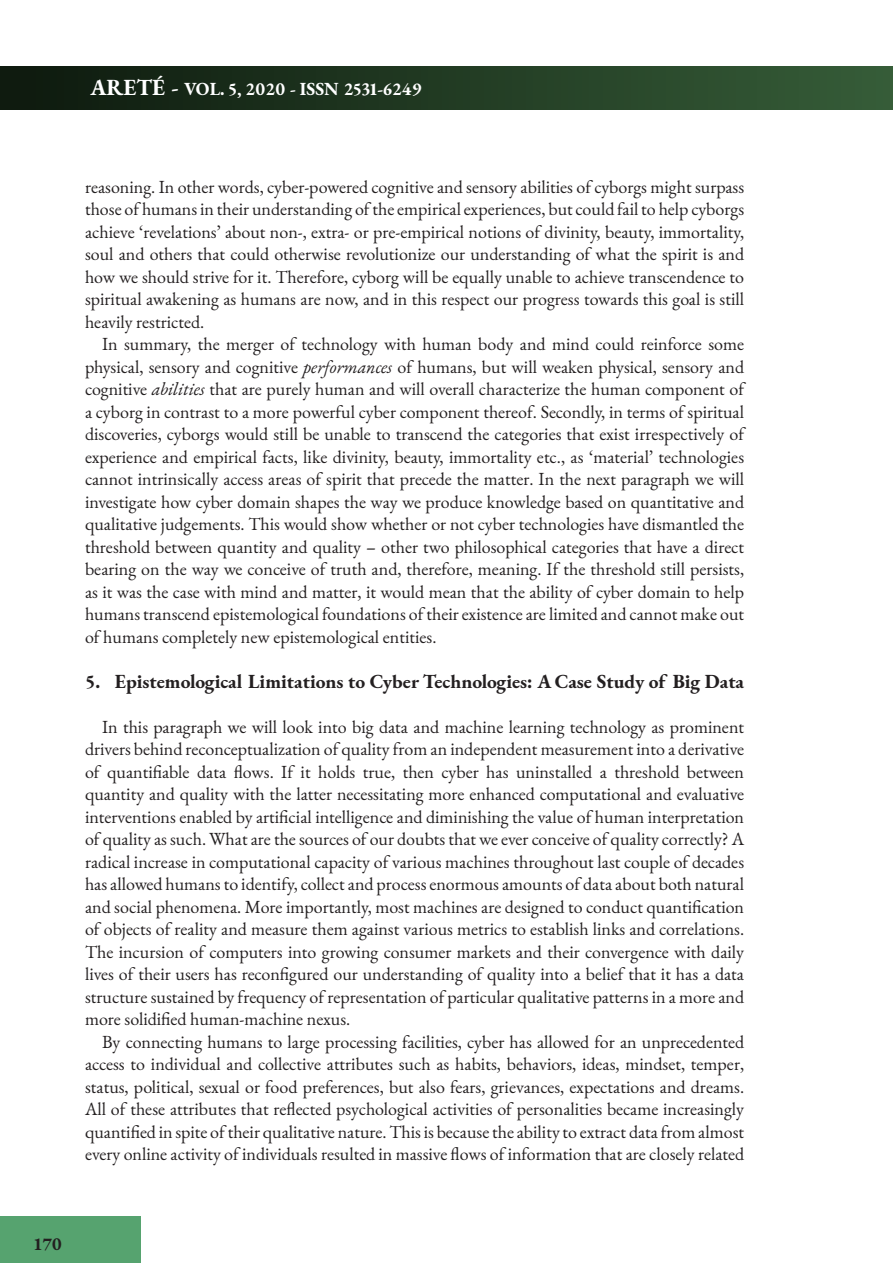
<style>
.page{position:relative;width:893px;height:1263px;background:#fff}
.page>*{position:absolute;margin:0;border:0;box-sizing:border-box;transform-origin:0 0}
.t1{font:700 19.5px "EB Garamond";color:#231f20}
.testo{font:18px/22.5px "EB Garamond";color:#231f20;text-align:justify}
.t2{font:700 18px "EB Garamond";color:#fff}
.t3{font:700 18px "EB Garamond";color:#231f20}
.s1{font-size:22.5px}
.s2{font-style:italic}
</style>
<div class="page">
<div style="left:0;top:1217px;width:140px;height:46px;background:#56a36f"></div>
<div style="left:0;top:67px;width:893px;height:42px;background:linear-gradient(to right,#0d190e,#365d38)"></div>
<p class="t2" style="left:91px;top:77px;width:333px"><span class="s1">ARETÉ -</span> VOL. 5, 2020 - ISSN 2531-6249</p>
<p class="testo" style="left:85px;top:175px;width:661px">reasoning. In other words, cyber-powered cognitive and sensory abilities of cyborgs might surpass those of humans in their understanding of the empirical experiences, but could fail to help cyborgs achieve ‘revelations’ about non-, extra- or pre-empirical notions of divinity, beauty, immortality, soul and others that could otherwise revolutionize our understanding of what the spirit is and how we should strive for it. Therefore, cyborg will be equally unable to achieve transcendence to spiritual awakening as humans are now, and in this respect our progress towards this goal is still heavily restricted.</p>
<p class="testo" style="left:85px;top:333px;width:661px;text-indent:17px">In summary, the merger of technology with human body and mind could reinforce some physical, sensory and cognitive <span class="s2">performances</span> of humans, but will weaken physical, sensory and cognitive <span class="s2">abilities</span> that are purely human and will overall characterize the human component of a cyborg in contrast to a more powerful cyber component thereof. Secondly, in terms of spiritual discoveries, cyborgs would still be unable to transcend the categories that exist irrespectively of experience and empirical facts, like divinity, beauty, immortality etc., as ‘material’ technologies cannot intrinsically access areas of spirit that precede the matter. In the next paragraph we will investigate how cyber domain shapes the way we produce knowledge based on quantitative and qualitative judgements. This would show whether or not cyber technologies have dismantled the threshold between quantity and quality – other two philosophical categories that have a direct bearing on the way we conceive of truth and, therefore, meaning. If the threshold still persists, as it was the case with mind and matter, it would mean that the ability of cyber domain to help humans transcend epistemological foundations of their existence are limited and cannot make out of humans completely new epistemological entities.</p>
<p class="t1" style="left:85px;top:668px;width:661px">5. Epistemological Limitations to Cyber Technologies: A Case Study of Big Data</p>
<p class="testo" style="left:85px;top:715px;width:661px;text-indent:17px">In this paragraph we will look into big data and machine learning technology as prominent drivers behind reconceptualization of quality from an independent measurement into a derivative of quantifiable data flows. If it holds true, then cyber has uninstalled a threshold between quantity and quality with the latter necessitating more enhanced computational and evaluative interventions enabled by artificial intelligence and diminishing the value of human interpretation of quality as such. What are the sources of our doubts that we ever conceive of quality correctly? A radical increase in computational capacity of various machines throughout last couple of decades has allowed humans to identify, collect and process enormous amounts of data about both natural and social phenomena. More importantly, most machines are designed to conduct quantification of objects of reality and measure them against various metrics to establish links and correlations.<br>The incursion of computers into growing consumer markets and their convergence with daily lives of their users has reconfigured our understanding of quality into a belief that it has a data structure sustained by frequency of representation of particular qualitative patterns in a more and more solidified human-machine nexus.</p>
<p class="testo" style="left:85px;top:1030px;width:661px;text-indent:17px">By connecting humans to large processing facilities, cyber has allowed for an unprecedented access to individual and collective attributes such as habits, behaviors, ideas, mindset, temper, status, political, sexual or food preferences, but also fears, grievances, expectations and dreams.<br>All of these attributes that reflected psychological activities of personalities became increasingly quantified in spite of their qualitative nature. This is because the ability to extract data from almost every online activity of individuals resulted in massive flows of information that are closely related</p>
<p class="t3" style="left:33px;top:1232px;width:30px">170</p>
</div>
